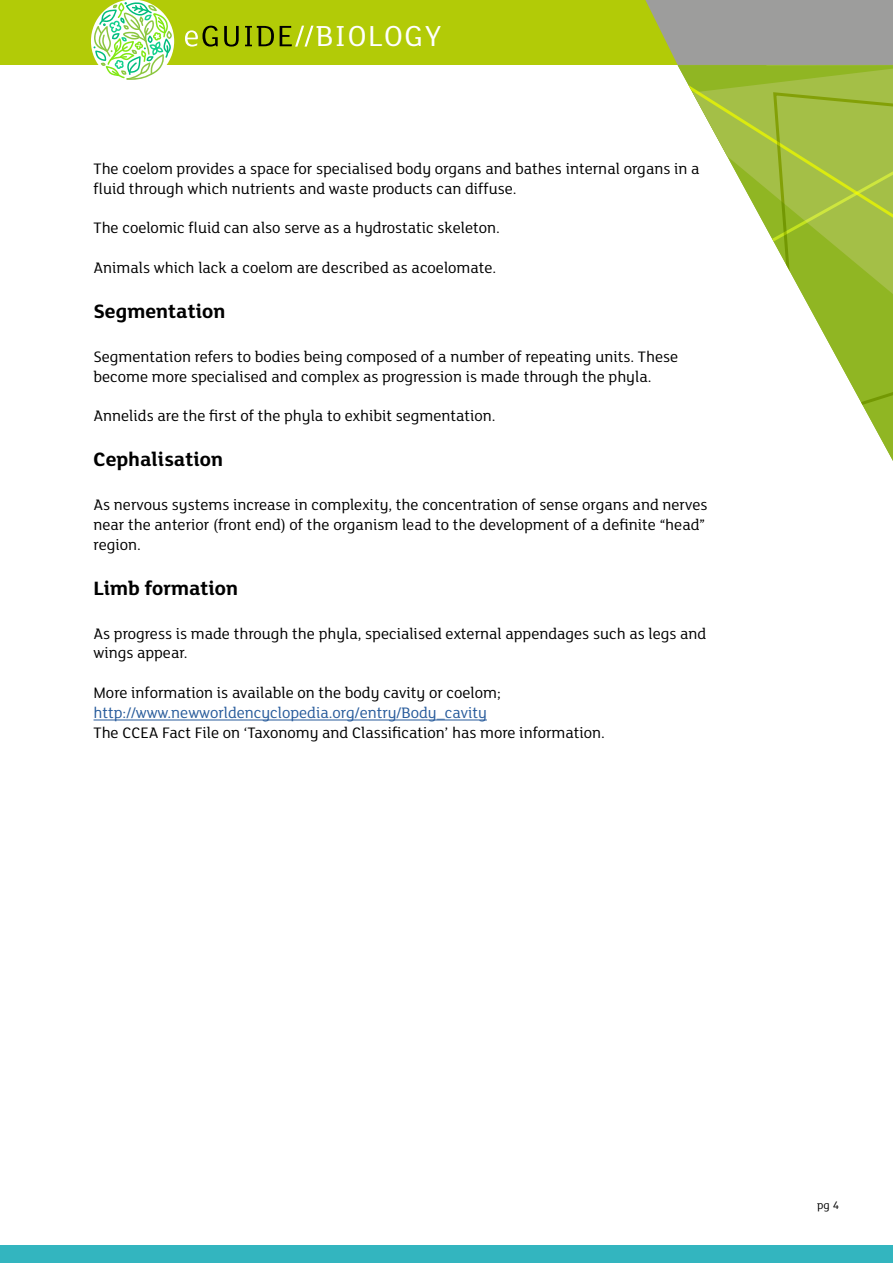
<style>
.page{position:relative;width:893px;height:1263px;background:#fff}
.page>*{position:absolute;margin:0;border:0;box-sizing:border-box;transform-origin:0 0}
.t1{font:31.5px "FS Lola";letter-spacing:.05em;color:#fff}
.t2{font:700 21px "FS Lola";color:#000}
.t3{font:16.5px/19.8px "FS Lola";color:#000}
.t4{font:16.5px "FS Lola";color:#275b9b}
.t5{font:12px "FS Lola";color:#000}
</style>
<div class="page">
<div style="left:0;top:0;width:893px;height:65px;background:#b2cb07"></div>
<svg style="left:645px;top:0;width:248px;height:65px;background:#9ea091"></svg>
<svg style="left:678px;top:65px;width:215px;height:391px"></svg>
<svg style="left:771px;top:91px;width:122px;height:336px"></svg>
<div style="left:0;top:1246px;width:893px;height:17px;background:#33b5bf"></div>
<svg style="left:185px;top:26px;width:33px;height:21px"></svg>
<svg style="left:224px;top:26px;width:15px;height:21px"></svg>
<svg style="left:245px;top:26px;width:29px;height:20px"></svg>
<svg style="left:280px;top:26px;width:33px;height:21px"></svg>
<div style="left:91px;top:0;width:83px;height:83px;background:#fff;border-radius:50%"></div>
<svg style="left:94px;top:2px;width:78px;height:78px"></svg>
<hr style="left:94px;top:720px;width:393px;height:1px;background:#275b9b">
<h1 class="t1" style="left:316px;top:15px;width:127px">BIOLOGY</h1>
<p class="t3" style="left:94px;top:158px;width:607px">The coelom provides a space for specialised body organs and bathes internal organs in a fluid through which nutrients and waste products can diffuse.</p>
<p class="t3" style="left:94px;top:217px;width:408px">The coelomic fluid can also serve as a hydrostatic skeleton.</p>
<p class="t3" style="left:94px;top:257px;width:404px">Animals which lack a coelom are described as acoelomate.</p>
<p class="t2" style="left:94px;top:297px;width:133px">Segmentation</p>
<p class="t3" style="left:94px;top:346px;width:586px">Segmentation refers to bodies being composed of a number of repeating units. These become more specialised and complex as progression is made through the phyla.</p>
<p class="t3" style="left:94px;top:405px;width:404px">Annelids are the first of the phyla to exhibit segmentation.</p>
<p class="t2" style="left:94px;top:445px;width:131px">Cephalisation</p>
<p class="t3" style="left:94px;top:494px;width:615px">As nervous systems increase in complexity, the concentration of sense organs and nerves near the anterior (front end) of the organism lead to the development of a definite “head” region.</p>
<p class="t2" style="left:94px;top:573px;width:146px">Limb formation</p>
<p class="t3" style="left:94px;top:623px;width:614px">As progress is made through the phyla, specialised external appendages such as legs and wings appear.</p>
<p class="t3" style="left:94px;top:682px;width:409px">More information is available on the body cavity or coelom;</p>
<p class="t4" style="left:94px;top:701px;width:395px">http://www.newworldencyclopedia.org/entry/Body_cavity</p>
<p class="t3" style="left:94px;top:722px;width:513px">The CCEA Fact File on ‘Taxonomy and Classification’ has more information.</p>
<p class="t5" style="left:817px;top:1197px;width:23px">pg 4</p>
</div>
